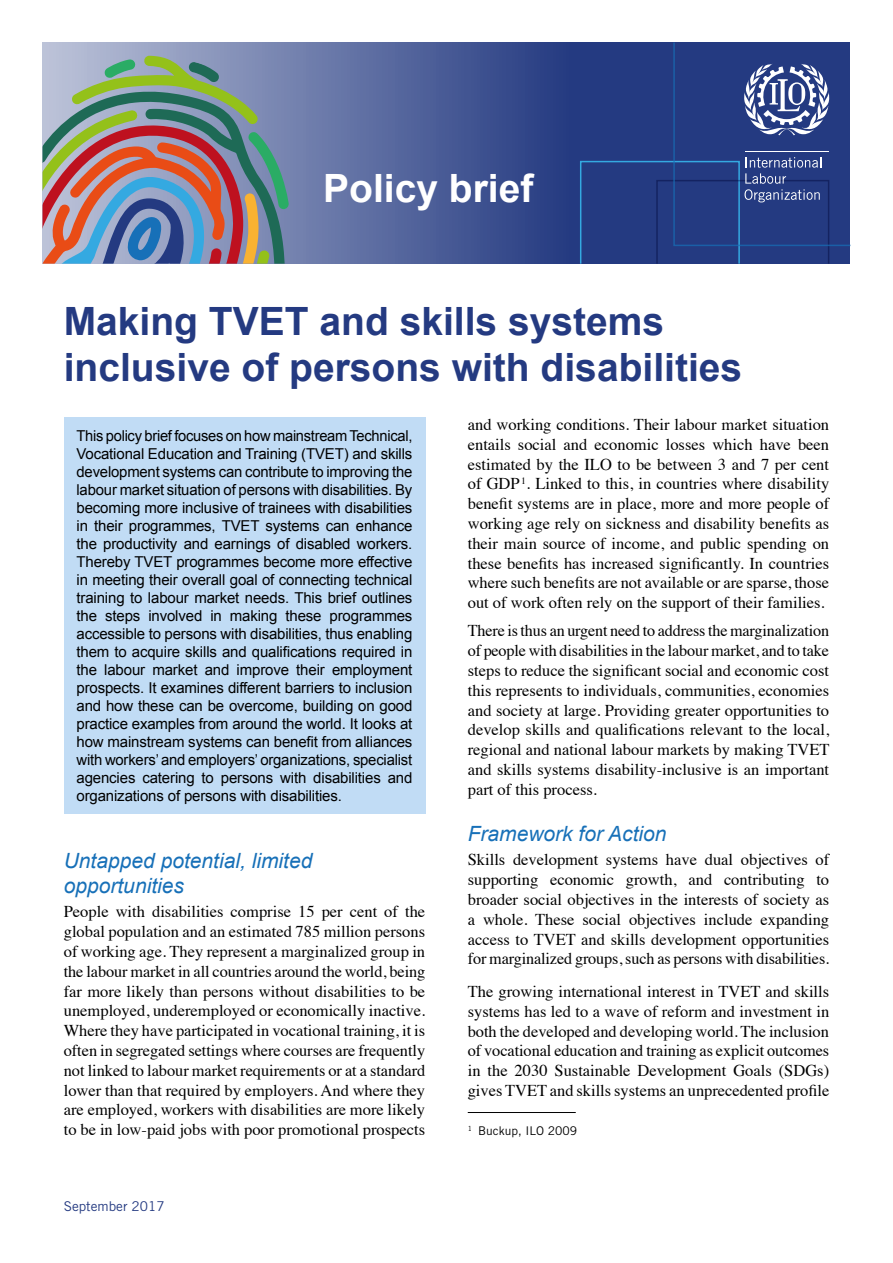
<style>
.page{position:relative;width:893px;height:1263px;background:#fff}
.page>*{position:absolute;margin:0;border:0;box-sizing:border-box;transform-origin:0 0}
.t1{font:700 39px/46.8px "Arial";color:#243a81}
.t2{font:700 39px "Arial";color:#fff}
.t3{font:italic 21px/25.2px "Arial";color:#1770b8}
.t4{font:16.5px/19.8px "Times";color:#000;text-align:justify}
.t5{font:15px/18px "Arial";letter-spacing:-.01em;color:#000;text-align:justify}
.t6{font:13.5px "Trade Gothic LT Std";color:#243a81}
.t7{font:12px "Trade Gothic LT Std";color:#000}
</style>
<div class="page">
<svg style="left:43px;top:43px;width:807px;height:221px;background:#445793"></svg>
<div style="left:580px;top:161px;width:160px;height:103px;border:2px solid #34a9e1"></div>
<div style="left:656px;top:180px;width:173px;height:84px;border:2px solid #243a81"></div>
<svg style="left:673px;top:42px;width:178px;height:205px;background:#344a8b"></svg>
<svg style="left:43px;top:56px;width:246px;height:208px;background:#8a898a"></svg>
<div style="left:64px;top:417px;width:361px;height:397px;background:#c1dcf5"></div>
<hr style="left:468px;top:1112px;width:108px;height:1px;background:#000">
<h1 class="t2" style="left:323px;top:163px;width:212px">Policy brief</h1>
<h1 class="t1" style="left:64px;top:299px;width:680px">Making TVET and skills systems inclusive of persons with disabilities</h1>
<p class="t5" style="left:77px;top:427px;width:337px">This policy brief focuses on how mainstream Technical, Vocational Education and Training (TVET) and skills development systems can contribute to improving the labour market situation of persons with disabilities. By becoming more inclusive of trainees with disabilities in their programmes, TVET systems can enhance the productivity and earnings of disabled workers.<br>Thereby TVET programmes become more effective in meeting their overall goal of connecting technical training to labour market needs. This brief outlines the steps involved in making these programmes accessible to persons with disabilities, thus enabling them to acquire skills and qualifications required in the labour market and improve their employment prospects. It examines different barriers to inclusion and how these can be overcome, building on good practice examples from around the world. It looks at how mainstream systems can benefit from alliances with workers’ and employers’ organizations, specialist agencies catering to persons with disabilities and organizations of persons with disabilities.</p>
<p class="t3" style="left:64px;top:848px;width:250px">Untapped potential, limited opportunities</p>
<p class="t4" style="left:64px;top:900px;width:363px">People with disabilities comprise 15 per cent of the global population and an estimated 785 million persons of working age. They represent a marginalized group in the labour market in all countries around the world, being far more likely than persons without disabilities to be unemployed, underemployed or economically inactive.<br>Where they have participated in vocational training, it is often in segregated settings where courses are frequently not linked to labour market requirements or at a standard lower than that required by employers. And where they are employed, workers with disabilities are more likely to be in low-paid jobs with poor promotional prospects</p>
<p class="t6" style="left:64px;top:1198px;width:102px">September 2017</p>
<p class="t4" style="left:468px;top:413px;width:363px">and working conditions. Their labour market situation entails social and economic losses which have been estimated by the ILO to be between 3 and 7 per cent of GDP<sup>1</sup>. Linked to this, in countries where disability benefit systems are in place, more and more people of working age rely on sickness and disability benefits as their main source of income, and public spending on these benefits has increased significantly. In countries where such benefits are not available or are sparse, those out of work often rely on the support of their families.</p>
<p class="t4" style="left:468px;top:620px;width:363px">There is thus an urgent need to address the marginalization of people with disabilities in the labour market, and to take steps to reduce the significant social and economic cost this represents to individuals, communities, economies and society at large. Providing greater opportunities to develop skills and qualifications relevant to the local, regional and national labour markets by making TVET and skills systems disability-inclusive is an important part of this process.</p>
<p class="t3" style="left:468px;top:822px;width:200px">Framework for Action</p>
<p class="t4" style="left:468px;top:848px;width:363px">Skills development systems have dual objectives of supporting economic growth, and contributing to broader social objectives in the interests of society as a whole. These social objectives include expanding access to TVET and skills development opportunities for marginalized groups, such as persons with disabilities.</p>
<p class="t4" style="left:468px;top:980px;width:363px">The growing international interest in TVET and skills systems has led to a wave of reform and investment in both the developed and developing world. The inclusion of vocational education and training as explicit outcomes in the 2030 Sustainable Development Goals (SDGs) gives TVET and skills systems an unprecedented profile</p>
<p class="t7" style="left:468px;top:1124px;width:111px"><sup>1</sup> Buckup, ILO 2009</p>
</div>
